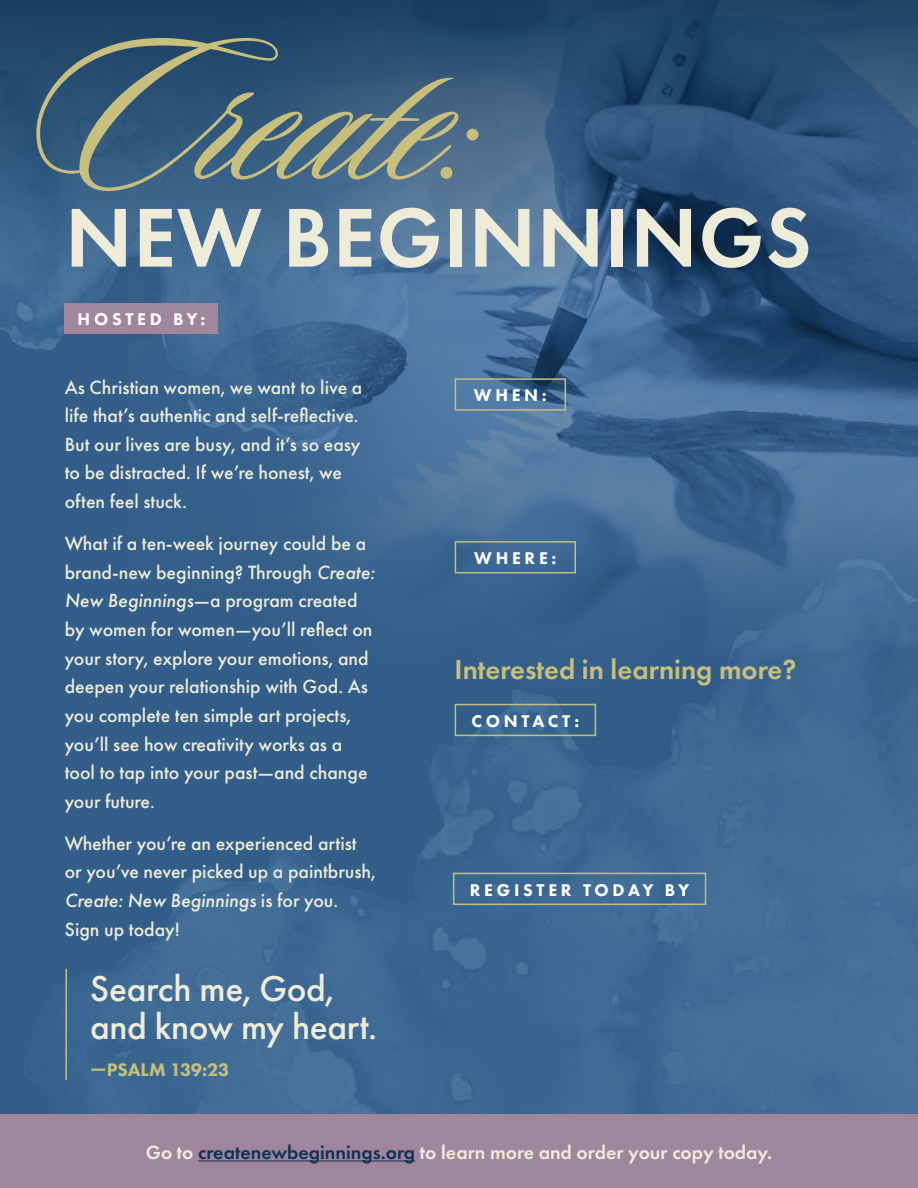
<style>
.page{position:relative;width:918px;height:1188px;background:#fff}
.page>*{position:absolute;margin:0;border:0;box-sizing:border-box;transform-origin:0 0}
.t1{font:222.45px "Sloop Script Pro";color:#c7bf7b}
.t2{font:600 86.55px "Futura PT";letter-spacing:.01em;color:#eeebd9}
.t3{font:500 37.35px/37.8px "Futura PT";letter-spacing:-.01em;color:#eeebd9}
.t4{font:600 28.5px "Futura PT";color:#c7bf7b}
.t5{font:500 19.8px/28.7px "Futura PT";color:#eeebd9}
.t6{font:600 19.8px "Futura PT";color:#eeebd9}
.t7{font:800 18.9px "Futura PT";letter-spacing:-.01em;color:#c7bf7b}
.t8{font:800 17.7px "Futura PT";letter-spacing:.21em;color:#fff}
.s1{font-style:italic}
.s2{color:#103355}
</style>
<div class="page">
<div style="left:0;top:339px;width:127px;height:138px;background:#325e89"></div>
<img style="left:0;top:477px;width:918px;height:638px">
<img style="left:127px;top:339px;width:791px;height:494px">
<svg style="left:0;top:0;width:918px;height:339px;background:#345980"></svg>
<div style="left:0;top:1115px;width:918px;height:73px;background:#9f869c"></div>
<hr style="left:198px;top:1160px;width:217px;height:1px;background:#103355">
<div style="left:65px;top:303px;width:153px;height:31px;background:#9f869c"></div>
<div style="left:455px;top:378px;width:111px;height:33px;border:2px solid #c7bf7b"></div>
<div style="left:455px;top:541px;width:121px;height:32px;border:2px solid #c7bf7b"></div>
<div style="left:455px;top:704px;width:141px;height:32px;border:2px solid #c7bf7b"></div>
<div style="left:453px;top:873px;width:253px;height:32px;border:2px solid #c7bf7b"></div>
<hr style="left:65px;top:969px;width:2px;height:111px;background:#c7bf7b">
<h1 class="t1" style="left:30px;top:-29px;width:455px">Create:</h1>
<h2 class="t2" style="left:65px;top:184px;width:748px">NEW BEGINNINGS</h2>
<p class="t8" style="left:78px;top:308px;width:129px">HOSTED BY:</p>
<p class="t5" style="left:65px;top:373px;width:299px">As Christian women, we want to live a life that’s authentic and self-reflective.<br>But our lives are busy, and it’s so easy to be distracted. If we’re honest, we often feel stuck.</p>
<p class="t5" style="left:65px;top:529px;width:312px">What if a ten-week journey could be a brand-new beginning? Through <span class="s1">Create:<br>New Beginnings</span>—a program created by women for women—you’ll reflect on your story, explore your emotions, and deepen your relationship with God. As you complete ten simple art projects, you’ll see how creativity works as a tool to tap into your past—and change your future.</p>
<p class="t5" style="left:65px;top:829px;width:313px">Whether you’re an experienced artist or you’ve never picked up a paintbrush,<br><span class="s1">Create: New Beginnings</span> is for you.<br>Sign up today!</p>
<h3 class="t3" style="left:90px;top:970px;width:288px">Search me, God, and know my heart.</h3>
<p class="t7" style="left:90px;top:1057px;width:141px">—PSALM 139:23</p>
<p class="t8" style="left:474px;top:384px;width:74px">WHEN:</p>
<p class="t8" style="left:474px;top:547px;width:84px">WHERE:</p>
<h3 class="t4" style="left:455px;top:652px;width:343px">Interested in learning more?</h3>
<p class="t8" style="left:471px;top:710px;width:109px">CONTACT:</p>
<p class="t8" style="left:470px;top:879px;width:221px">REGISTER TODAY BY</p>
<p class="t6" style="left:146px;top:1140px;width:628px">Go to <span class="s2">createnewbeginnings.org</span> to learn more and order your copy today.</p>
</div>
